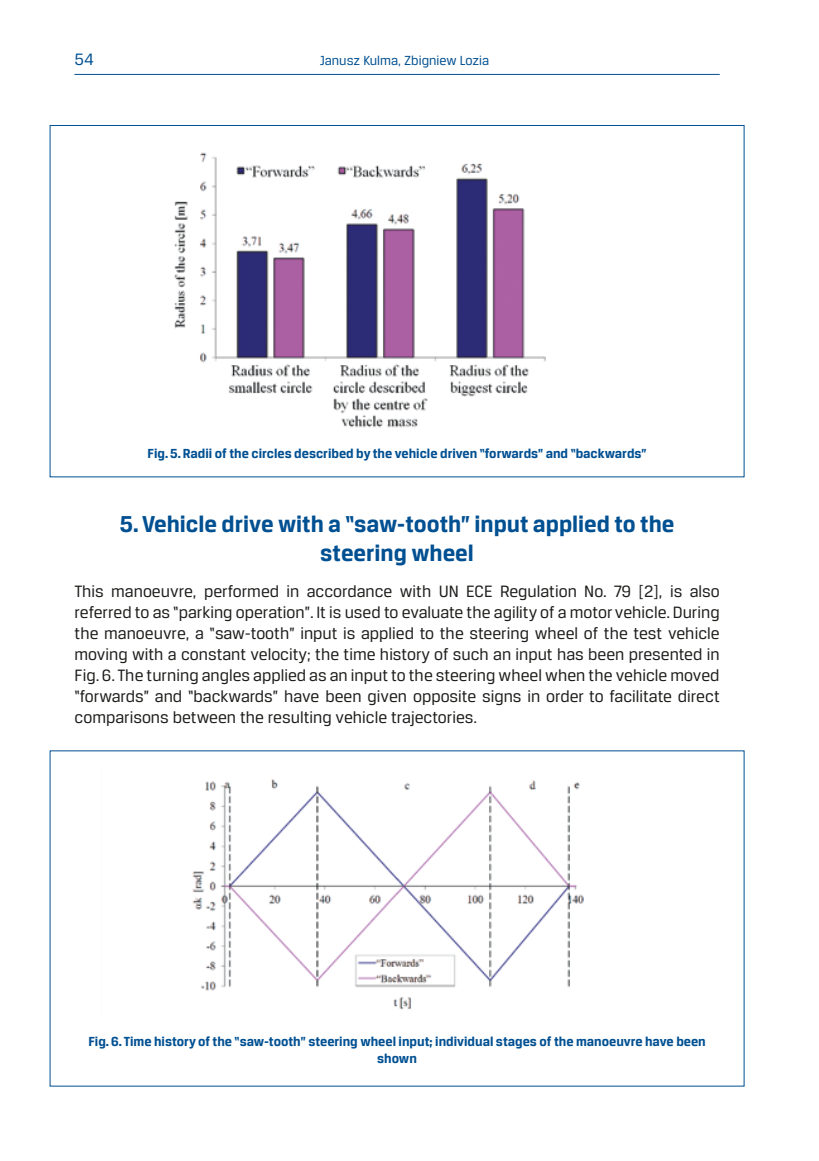
<style>
.page{position:relative;width:819px;height:1161px;background:#fff}
.page>*{position:absolute;margin:0;border:0;box-sizing:border-box;transform-origin:0 0}
.rozdzial_maly_ang{font:700 24.5px/29.4px "Breuer Text";color:#005092;text-align:center}
.podstawowy_ang{font:17.5px/21px "Breuer Text";color:#1d1d1b;text-align:justify}
.t1{font:17.5px "Breuer Text";color:#005092}
.podst_ang{font:700 14px/16.8px "Breuer Text";color:#005092;text-align:center}
.t2{font:14px "Breuer Text";color:#005092}
</style>
<div class="page">
<hr style="left:74px;top:74px;width:645px;height:1px;background:#005092">
<img style="left:174px;top:152px;width:372px;height:276px">
<img style="left:192px;top:779px;width:392px;height:231px">
<p class="t1" style="left:74px;top:50px;width:21px">54</p>
<p class="t2" style="left:320px;top:53px;width:171px">Janusz Kulma, Zbigniew Lozia</p>
<p class="podst_ang" style="left:147px;top:445px;width:500px">Fig. 5. Radii of the circles described by the vehicle driven “forwards” and “backwards”</p>
<p class="rozdzial_maly_ang" style="left:120px;top:509px;width:556px">5. Vehicle drive with a “saw-tooth” input applied to the steering wheel</p>
<p class="podstawowy_ang" style="left:75px;top:581px;width:646px">This manoeuvre, performed in accordance with UN ECE Regulation No. 79 [2], is also referred to as “parking operation”. It is used to evaluate the agility of a motor vehicle. During the manoeuvre, a “saw-tooth” input is applied to the steering wheel of the test vehicle moving with a constant velocity; the time history of such an input has been presented in Fig. 6. The turning angles applied as an input to the steering wheel when the vehicle moved “forwards” and “backwards” have been given opposite signs in order to facilitate direct comparisons between the resulting vehicle trajectories.</p>
<p class="podst_ang" style="left:88px;top:1033px;width:619px">Fig. 6. Time history of the “saw-tooth” steering wheel input; individual stages of the manoeuvre have been shown</p>
</div>
